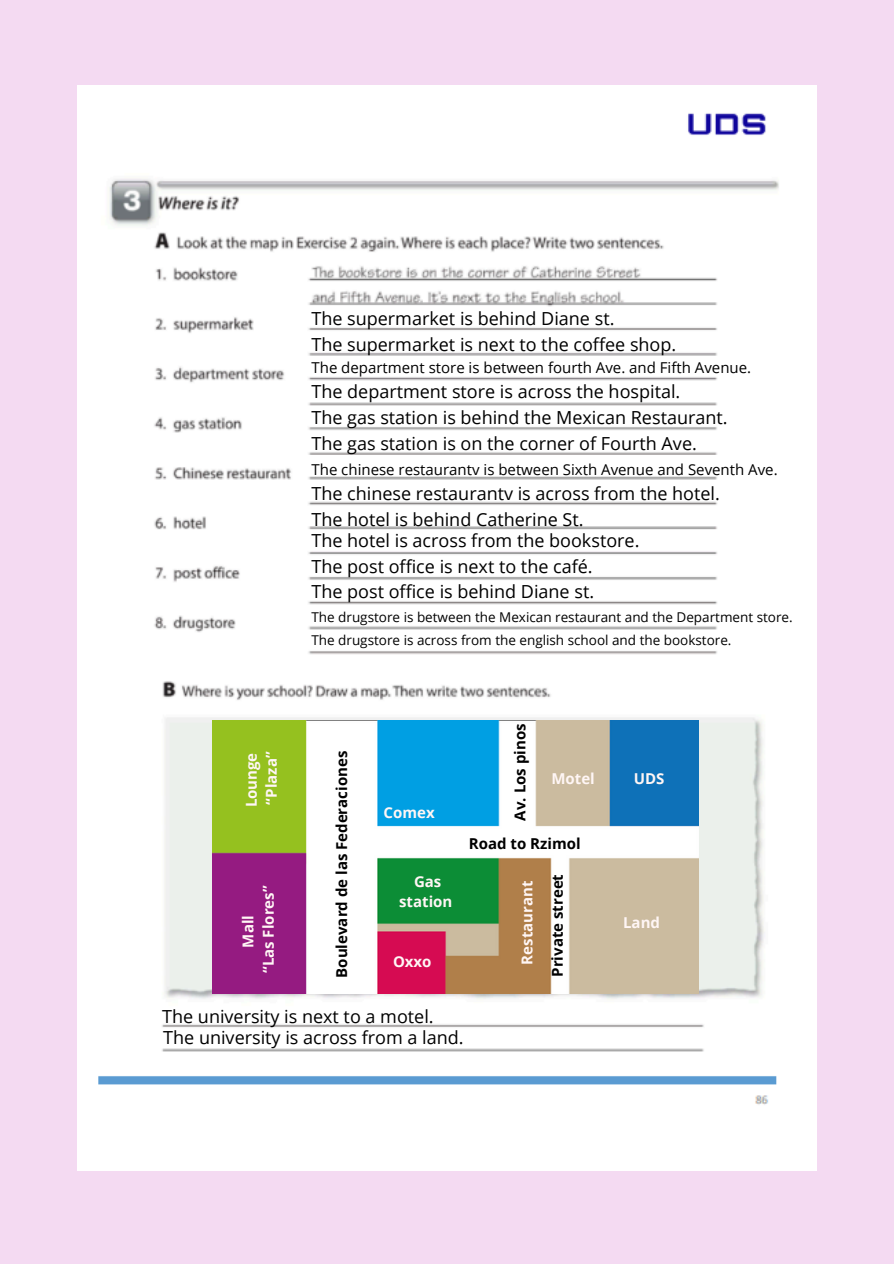
<style>
.page{position:relative;width:894px;height:1264px;background:#fff}
.page>*{position:absolute;margin:0;border:0;box-sizing:border-box;transform-origin:0 0}
.t1{font:18px "Open Sans";color:#000}
.t2{font:15px "Open Sans";color:#000}
.t3{font:700 15px/20.2px "Open Sans";color:#fff6f5;text-align:center}
.t4{font:700 15px "Open Sans";color:#000}
.t5{font:13.5px "Open Sans";color:#000}
</style>
<div class="page">
<div style="left:0;top:0;width:893px;height:1263px;background:#f4daf2"></div>
<img style="left:78px;top:85px;width:738px;height:1085px">
<img style="left:212px;top:720px;width:486px;height:273px">
<p class="t1" style="left:311px;top:306px;width:304px">The supermarket is behind Diane st.</p>
<h1 class="t1" style="left:311px;top:331px;width:366px">The supermarket is next to the coffee shop.</h1>
<h1 class="t2" style="left:311px;top:357px;width:441px">The department store is between fourth Ave. and Fifth Avenue.</h1>
<p class="t1" style="left:311px;top:379px;width:370px">The department store is across the hospital.</p>
<h1 class="t1" style="left:311px;top:404px;width:417px">The gas station is behind the Mexican Restaurant.</h1>
<h1 class="t1" style="left:311px;top:430px;width:387px">The gas station is on the corner of Fourth Ave.</h1>
<h1 class="t2" style="left:311px;top:459px;width:467px">The chinese restaurantv is between Sixth Avenue and Seventh Ave.</h1>
<p class="t1" style="left:311px;top:481px;width:410px">The chinese restaurantv is across from the hotel.</p>
<h1 class="t1" style="left:311px;top:506px;width:273px">The hotel is behind Catherine St.</h1>
<h1 class="t1" style="left:311px;top:527px;width:329px">The hotel is across from the bookstore.</h1>
<h1 class="t1" style="left:311px;top:553px;width:283px">The post office is next to the café.</h1>
<h1 class="t1" style="left:311px;top:579px;width:284px">The post office is behind Diane st.</h1>
<h1 class="t5" style="left:311px;top:607px;width:482px">The drugstore is between the Mexican restaurant and the Department store.</h1>
<p class="t5" style="left:311px;top:631px;width:421px">The drugstore is across from the english school and the bookstore.</p>
<h3 class="t3" style="left:241px;top:807px;width:57px;text-align:left;rotate:-90deg">Lounge “Plaza”</h3>
<h3 class="t4" style="left:331px;top:977px;width:228px;rotate:-90deg">Boulevard de las Federaciones</h3>
<p class="t3" style="left:237px;top:973px;width:89px;rotate:-90deg">Mall<br>“Las Flores”</p>
<p class="t3" style="left:383px;top:802px;width:53px">Comex</p>
<h3 class="t4" style="left:509px;top:820px;width:98px;rotate:-90deg">Av. Los pinos</h3>
<h3 class="t3" style="left:551px;top:767px;width:45px">Motel</h3>
<h3 class="t3" style="left:633px;top:767px;width:32px">UDS</h3>
<h3 class="t4" style="left:469px;top:833px;width:113px">Road to Rzimol</h3>
<h3 class="t3" style="left:399px;top:871px;width:55px">Gas station</h3>
<h2 class="t3" style="left:516px;top:964px;width:85px;rotate:-90deg">Restaurant</h2>
<h3 class="t3" style="left:393px;top:951px;width:40px">Oxxo</h3>
<h3 class="t4" style="left:546px;top:976px;width:104px;rotate:-90deg">Private street</h3>
<h3 class="t3" style="left:623px;top:912px;width:38px">Land</h3>
<h3 class="t1" style="left:162px;top:1003px;width:273px">The university is next to a motel.</h3>
<h3 class="t1" style="left:163px;top:1024px;width:302px">The university is across from a land.</h3>
</div>
